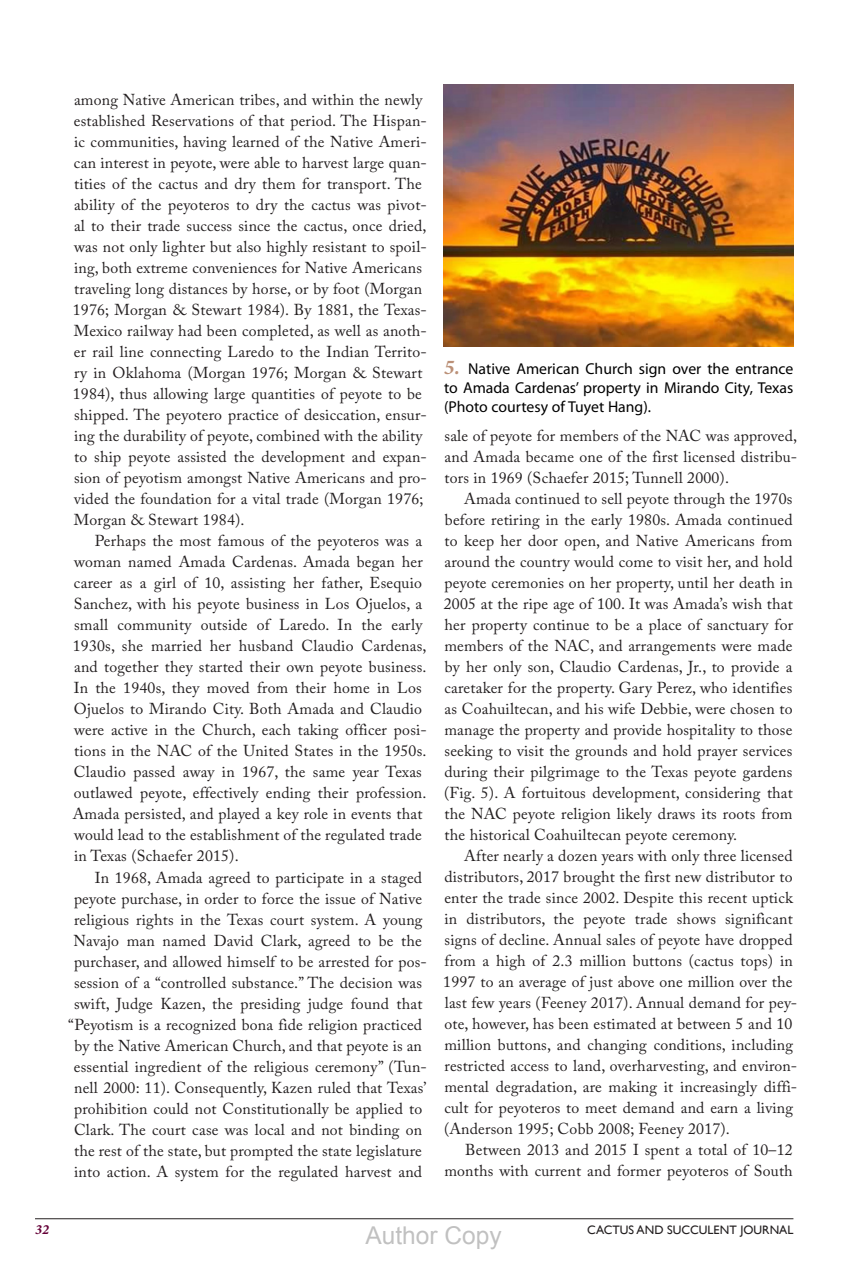
<style>
.page{position:relative;width:867px;height:1261px;background:#fff}
.page>*{position:absolute;margin:0;border:0;box-sizing:border-box;transform-origin:0 0}
.t1{font:24.5px "Arial";color:rgb(0 0 0/.25)}
.Body_Text{font:15.75px/21px "Adobe Caslon Pro";letter-spacing:.015em;color:#231f20}
.Captions{font:15.75px/18.9px "Myriad Pro";color:#000;text-align:justify}
.t2{font:italic 700 14px "Minion Pro";color:#640037}
.t3{font:12.25px "Gill Sans";color:#231f20}
.s1{font-family:"Minion Pro";font-weight:700;font-style:italic;font-size:21px;color:#bb9077}
</style>
<div class="page">
<hr style="left:35px;top:1217px;width:758px;height:1px;background:#231f20">
<img style="left:444px;top:84px;width:349px;height:262px">
<p class="Body_Text" style="left:73px;top:89px;width:355px">among Native American tribes, and within the newly established Reservations of that period. The Hispan&shy;ic communities, having learned of the Native Ameri&shy;can interest in peyote, were able to harvest large quan&shy;tities of the cactus and dry them for transport. The ability of the peyoteros to dry the cactus was pivot&shy;al to their trade success since the cactus, once dried, was not only lighter but also highly resistant to spoil&shy;ing, both extreme conveniences for Native Americans traveling long distances by horse, or by foot (Morgan 1976; Morgan &amp; Stewart 1984). By 1881, the Texas-Mexico railway had been completed, as well as anoth&shy;er rail line connecting Laredo to the Indian Territo&shy;ry in Oklahoma (Morgan 1976; Morgan &amp; Stewart 1984), thus allowing large quantities of peyote to be shipped. The peyotero practice of desiccation, ensur&shy;ing the durability of peyote, combined with the ability to ship peyote assisted the development and expan&shy;sion of peyotism amongst Native Americans and pro&shy;vided the foundation for a vital trade (Morgan 1976; Morgan &amp; Stewart 1984).</p>
<p class="Body_Text" style="left:73px;top:530px;width:355px;text-indent:22px">Perhaps the most famous of the peyoteros was a woman named Amada Cardenas. Amada began her career as a girl of 10, assisting her father, Esequio Sanchez, with his peyote business in Los Ojuelos, a small community outside of Laredo. In the early 1930s, she married her husband Claudio Cardenas, and together they started their own peyote business.<br>In the 1940s, they moved from their home in Los Ojuelos to Mirando City. Both Amada and Claudio were active in the Church, each taking officer posi&shy;tions in the NAC of the United States in the 1950s.<br>Claudio passed away in 1967, the same year Texas outlawed peyote, effectively ending their profession.<br>Amada persisted, and played a key role in events that would lead to the establishment of the regulated trade in Texas (Schaefer 2015).</p>
<p class="Body_Text" style="left:95px;top:866px;width:329px">In 1968, Amada agreed to participate in a staged</p>
<p class="Body_Text" style="left:74px;top:887px;width:349px">peyote purchase, in order to force the issue of Native</p>
<p class="Body_Text" style="left:74px;top:908px;width:350px">religious rights in the Texas court system. A young</p>
<p class="Body_Text" style="left:74px;top:929px;width:349px">Navajo man named David Clark, agreed to be the</p>
<p class="Body_Text" style="left:74px;top:950px;width:354px">purchaser, and allowed himself to be arrested for pos-</p>
<p class="Body_Text" style="left:74px;top:971px;width:349px">session of a “controlled substance.” The decision was</p>
<p class="Body_Text" style="left:74px;top:992px;width:350px">swift, Judge Kazen, the presiding judge found that</p>
<p class="Body_Text" style="left:68px;top:1013px;width:355px">“Peyotism is a recognized bona fide religion practiced</p>
<p class="Body_Text" style="left:74px;top:1034px;width:349px">by the Native American Church, and that peyote is an</p>
<p class="Body_Text" style="left:74px;top:1055px;width:354px">essential ingredient of the religious ceremony” (Tun-</p>
<p class="Body_Text" style="left:74px;top:1076px;width:354px">nell 2000: 11). Consequently, Kazen ruled that Texas’</p>
<p class="Body_Text" style="left:74px;top:1097px;width:349px">prohibition could not Constitutionally be applied to</p>
<p class="Body_Text" style="left:74px;top:1118px;width:349px">Clark. The court case was local and not binding on</p>
<p class="Body_Text" style="left:74px;top:1139px;width:349px">the rest of the state, but prompted the state legislature</p>
<p class="Body_Text" style="left:74px;top:1160px;width:349px">into action. A system for the regulated harvest and</p>
<p class="Captions" style="left:444px;top:358px;width:351px"><span class="s1">5.</span> Native American Church sign over the entrance to Amada Cardenas’ property in Mirando City, Texas (Photo courtesy of Tuyet Hang).</p>
<p class="Body_Text" style="left:444px;top:425px;width:354px;text-align:justify">sale of peyote for members of the NAC was approved, and Amada became one of the first licensed distribu&shy;tors in 1969 (Schaefer 2015; Tunnell 2000).</p>
<p class="Body_Text" style="left:444px;top:488px;width:351px;text-align:justify;text-indent:20px">Amada continued to sell peyote through the 1970s before retiring in the early 1980s. Amada continued to keep her door open, and Native Americans from around the country would come to visit her, and hold peyote ceremonies on her property, until her death in 2005 at the ripe age of 100. It was Amada’s wish that her property continue to be a place of sanctuary for members of the NAC, and arrangements were made by her only son, Claudio Cardenas, Jr., to provide a caretaker for the property. Gary Perez, who identifies as Coahuiltecan, and his wife Debbie, were chosen to manage the property and provide hospitality to those seeking to visit the grounds and hold prayer services during their pilgrimage to the Texas peyote gardens (Fig. 5). A fortuitous development, considering that the NAC peyote religion likely draws its roots from the historical Coahuiltecan peyote ceremony.</p>
<p class="Body_Text" style="left:443px;top:845px;width:355px;text-indent:21px">After nearly a dozen years with only three licensed distributors, 2017 brought the first new distributor to enter the trade since 2002. Despite this recent uptick in distributors, the peyote trade shows significant signs of decline. Annual sales of peyote have dropped from a high of 2.3 million buttons (cactus tops) in 1997 to an average of just above one million over the last few years (Feeney 2017). Annual demand for pey&shy;ote, however, has been estimated at between 5 and 10 million buttons, and changing conditions, including restricted access to land, overharvesting, and environ&shy;mental degradation, are making it increasingly diffi&shy;cult for peyoteros to meet demand and earn a living (Anderson 1995; Cobb 2008; Feeney 2017).</p>
<p class="Body_Text" style="left:444px;top:1139px;width:350px;text-align:right">Between 2013 and 2015 I spent a total of 10–12 months with current and former peyoteros of South</p>
<p class="t2" style="left:35px;top:1218px;width:15px">32</p>
<p class="t3" style="left:587px;top:1221px;width:208px">CACTUS AND SUCCULENT JOURNAL</p>
<h1 class="t1" style="left:365px;top:1218px;width:138px">Author Copy</h1>
</div>
